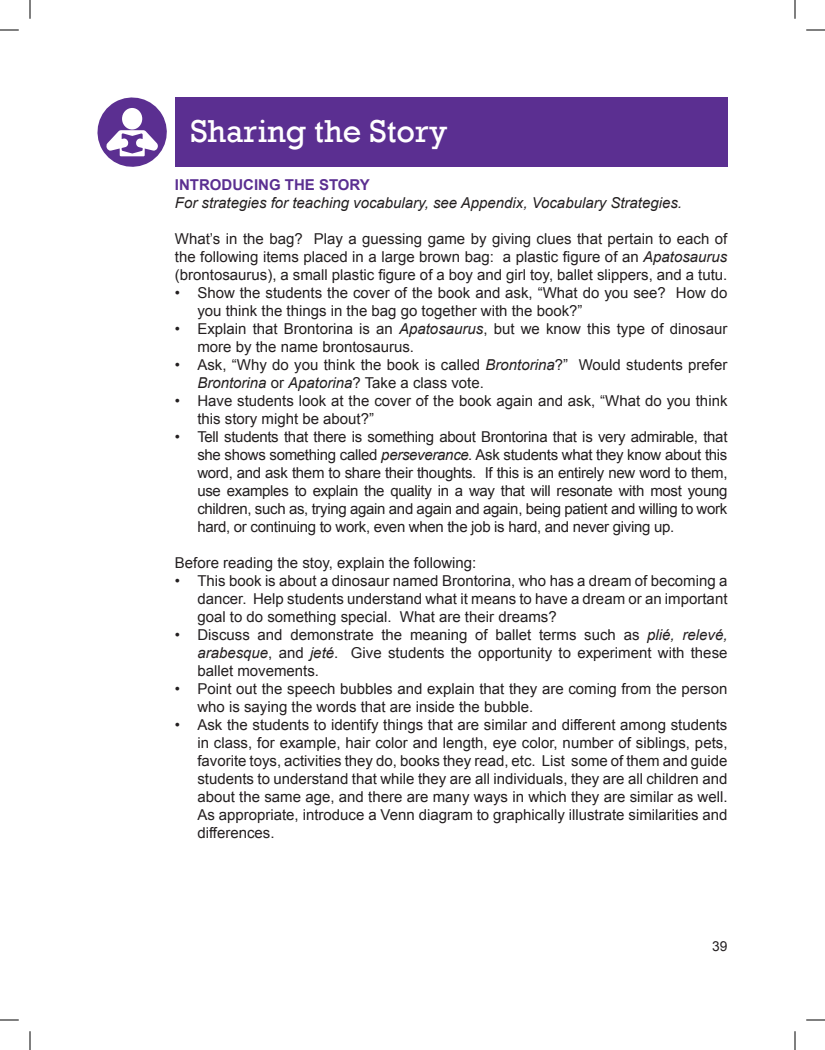
<style>
.page{position:relative;width:825px;height:1050px;background:#fff}
.page>*{position:absolute;margin:0;border:0;box-sizing:border-box;transform-origin:0 0}
.t1{font:32.5px "Rockwell";color:#fff}
.t2{font:15px/18px "Arial";color:#231f20;text-align:justify}
.t3{font:italic 15px "Arial";color:#231f20}
.t4{font:700 15px "Arial";color:#5b2f91}
.t5{font:13.75px "Arial";color:#231f20}
.s1{font-style:italic}
</style>
<div class="page">
<div style="left:175px;top:98px;width:553px;height:69px;background:#5b2f91"></div>
<svg style="left:97px;top:97px;width:70px;height:70px"></svg>
<svg style="left:0;top:29px;width:19px;height:2px"></svg>
<svg style="left:806px;top:29px;width:19px;height:2px"></svg>
<svg style="left:0;top:1019px;width:19px;height:2px"></svg>
<svg style="left:806px;top:1019px;width:19px;height:2px"></svg>
<svg style="left:29px;top:0;width:2px;height:19px"></svg>
<svg style="left:29px;top:1031px;width:2px;height:19px"></svg>
<svg style="left:794px;top:0;width:2px;height:19px"></svg>
<svg style="left:794px;top:1031px;width:2px;height:19px"></svg>
<h1 class="t1" style="left:190px;top:112px;width:259px">Sharing the Story</h1>
<p class="t4" style="left:175px;top:175px;width:197px">INTRODUCING THE STORY</p>
<p class="t3" style="left:175px;top:193px;width:509px">For strategies for teaching vocabulary, see Appendix, Vocabulary Strategies.</p>
<p class="t2" style="left:175px;top:230px;width:554px">What’s in the bag? Play a guessing game by giving clues that pertain to each of the following items placed in a large brown bag: a plastic figure of an <span class="s1">Apatosaurus </span>(brontosaurus), a small plastic figure of a boy and girl toy, ballet slippers, and a tutu.</p>
<p class="t2" style="left:197px;top:284px;width:532px;text-indent:-22px">• Show the students the cover of the book and ask, “What do you see? How do you think the things in the bag go together with the book?”</p>
<p class="t2" style="left:197px;top:320px;width:532px;text-indent:-22px">• Explain that Brontorina is an <span class="s1">Apatosaurus</span>, but we know this type of dinosaur more by the name brontosaurus.</p>
<p class="t2" style="left:197px;top:356px;width:532px;text-indent:-22px">• Ask, “Why do you think the book is called <span class="s1">Brontorina</span>?” Would students prefer<br><span class="s1">Brontorina</span> or <span class="s1">Apatorina</span>? Take a class vote.</p>
<p class="t2" style="left:197px;top:392px;width:532px;text-indent:-22px">• Have students look at the cover of the book again and ask, “What do you think this story might be about?”</p>
<p class="t2" style="left:197px;top:428px;width:532px;text-indent:-22px">• Tell students that there is something about Brontorina that is very admirable, that she shows something called <span class="s1">perseverance.</span> Ask students what they know about this word, and ask them to share their thoughts. If this is an entirely new word to them, use examples to explain the quality in a way that will resonate with most young children, such as, trying again and again and again, being patient and willing to work hard, or continuing to work, even when the job is hard, and never giving up.</p>
<p class="t2" style="left:175px;top:554px;width:303px">Before reading the stoy, explain the following:</p>
<p class="t2" style="left:197px;top:572px;width:532px;text-indent:-22px">• This book is about a dinosaur named Brontorina, who has a dream of becoming a dancer. Help students understand what it means to have a dream or an important goal to do something special. What are their dreams?</p>
<p class="t2" style="left:197px;top:626px;width:532px;text-indent:-22px">• Discuss and demonstrate the meaning of ballet terms such as <span class="s1">plié, relevé, arabesque</span>, and <span class="s1">jeté</span>. Give students the opportunity to experiment with these ballet movements.</p>
<p class="t2" style="left:197px;top:680px;width:532px;text-indent:-22px">• Point out the speech bubbles and explain that they are coming from the person who is saying the words that are inside the bubble.</p>
<p class="t2" style="left:197px;top:716px;width:532px;text-indent:-22px">• Ask the students to identify things that are similar and different among students in class, for example, hair color and length, eye color, number of siblings, pets, favorite toys, activities they do, books they read, etc. List some of them and guide students to understand that while they are all individuals, they are all children and about the same age, and there are many ways in which they are similar as well.<br>As appropriate, introduce a Venn diagram to graphically illustrate similarities and differences.</p>
<p class="t5" style="left:712px;top:937px;width:17px">39</p>
</div>
